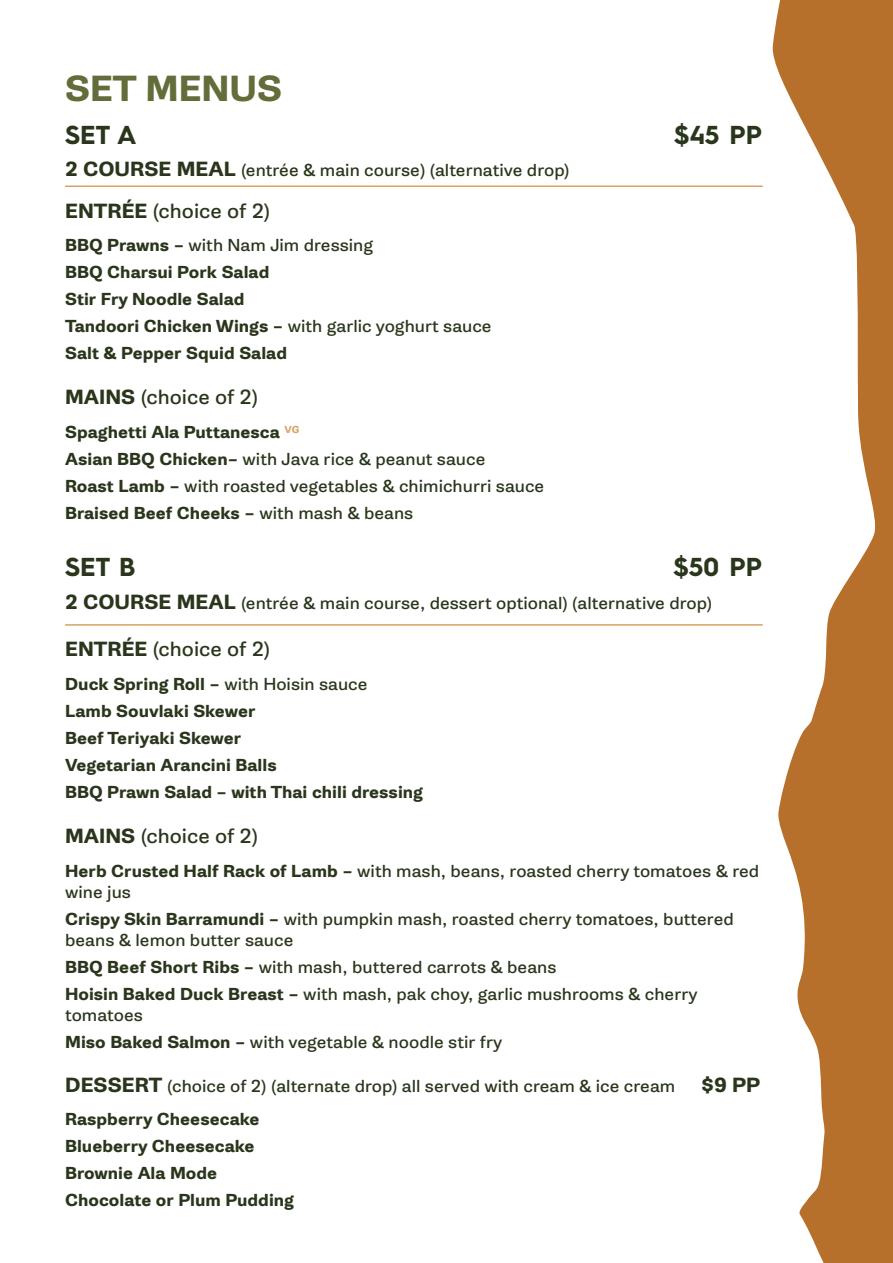
<style>
.page{position:relative;width:893px;height:1263px;background:#fff}
.page>*{position:absolute;margin:0;border:0;box-sizing:border-box;transform-origin:0 0}
.t1{font:700 34.5px "Gira Sans";color:#626d3a}
.t2{font:700 26.1px "Hurme Geometric Sans 4";color:#2a361c}
.t3{font:19.5px "Gira Sans";color:#2a361c}
.t4{font:700 19.5px "Gira Sans";color:#2a361c}
.t5{font:16.5px/27px "Gira Sans";color:#2a361c}
.t6{font:700 16.5px/27px "Gira Sans";color:#2a361c}
.s1{font-weight:700;font-size:19.5px}
.s2{font-weight:700}
.s3{font-weight:400}
</style>
<div class="page">
<svg style="left:772px;top:0;width:121px;height:1263px;fill:#b6702b"></svg>
<hr style="left:65px;top:185px;width:698px;height:2px;background:#d7a361">
<hr style="left:65px;top:624px;width:698px;height:2px;background:#d7a361">
<h1 class="t1" style="left:65px;top:65px;width:218px">SET MENUS</h1>
<h2 class="t2" style="left:65px;top:116px;width:73px">SET A</h2>
<h2 class="t2" style="left:674px;top:116px;width:89px">$45 PP</h2>
<p class="t5" style="left:65px;top:156px;width:506px"><span class="s1">2 COURSE MEAL</span> (entrée &amp; main course) (alternative drop)</p>
<p class="t3" style="left:65px;top:198px;width:207px"><span class="s2">ENTRÉE</span> (choice of 2)</p>
<p class="t6" style="left:65px;top:232px;width:428px">BBQ Prawns – <span class="s3">with Nam Jim dressing<br></span>BBQ Charsui Pork Salad<br>Stir Fry Noodle Salad<br>Tandoori Chicken Wings – <span class="s3">with garlic yoghurt sauce<br></span>Salt &amp; Pepper Squid Salad</p>
<p class="t3" style="left:65px;top:384px;width:195px"><span class="s2">MAINS</span> (choice of 2)</p>
<p class="t5" style="left:65px;top:418px;width:481px"><span class="s2">Spaghetti Ala Puttanesca</span> <sup>VG<br></sup><span class="s2">Asian BBQ Chicken–</span> with Java rice &amp; peanut sauce<br><span class="s2">Roast Lamb –</span> with roasted vegetables &amp; chimichurri sauce <span class="s2">Braised Beef Cheeks –</span> with mash &amp; beans</p>
<h2 class="t2" style="left:65px;top:549px;width:72px">SET B</h2>
<h2 class="t2" style="left:674px;top:549px;width:90px">$50 PP</h2>
<p class="t5" style="left:65px;top:589px;width:648px"><span class="s1">2 COURSE MEAL</span> (entrée &amp; main course, dessert optional) (alternative drop)</p>
<p class="t3" style="left:65px;top:636px;width:207px"><span class="s2">ENTRÉE</span> (choice of 2)</p>
<p class="t6" style="left:65px;top:671px;width:359px">Duck Spring Roll – <span class="s3">with Hoisin sauce<br></span>Lamb Souvlaki Skewer<br>Beef Teriyaki Skewer<br>Vegetarian Arancini Balls<br>BBQ Prawn Salad – with Thai chili dressing</p>
<p class="t3" style="left:65px;top:823px;width:195px"><span class="s2">MAINS</span> (choice of 2)</p>
<p class="t5" style="left:65px;top:860px;width:696px;line-height:21px"><span class="s2">Herb Crusted Half Rack of Lamb –</span> with mash, beans, roasted cherry tomatoes &amp; red wine jus</p>
<p class="t5" style="left:65px;top:908px;width:670px;line-height:21px"><span class="s2">Crispy Skin Barramundi –</span> with pumpkin mash, roasted cherry tomatoes, buttered beans &amp; lemon butter sauce</p>
<p class="t5" style="left:65px;top:953px;width:634px"><span class="s2">BBQ Beef Short Ribs –</span> with mash, buttered carrots &amp; beans<br><span class="s2">Hoisin Baked Duck Breast –</span> with mash, pak choy, garlic mushrooms &amp; cherry</p>
<p class="t5" style="left:65px;top:1001px;width:439px">tomatoes<br><span class="s2">Miso Baked Salmon –</span> with vegetable &amp; noodle stir fry</p>
<p class="t5" style="left:65px;top:1072px;width:612px"><span class="s1">DESSERT</span> (choice of 2) (alternate drop) all served with cream &amp; ice cream</p>
<p class="t4" style="left:702px;top:1072px;width:60px">$9 PP</p>
<p class="t6" style="left:65px;top:1106px;width:230px">Raspberry Cheesecake<br>Blueberry Cheesecake<br>Brownie Ala Mode<br>Chocolate or Plum Pudding</p>
</div>
